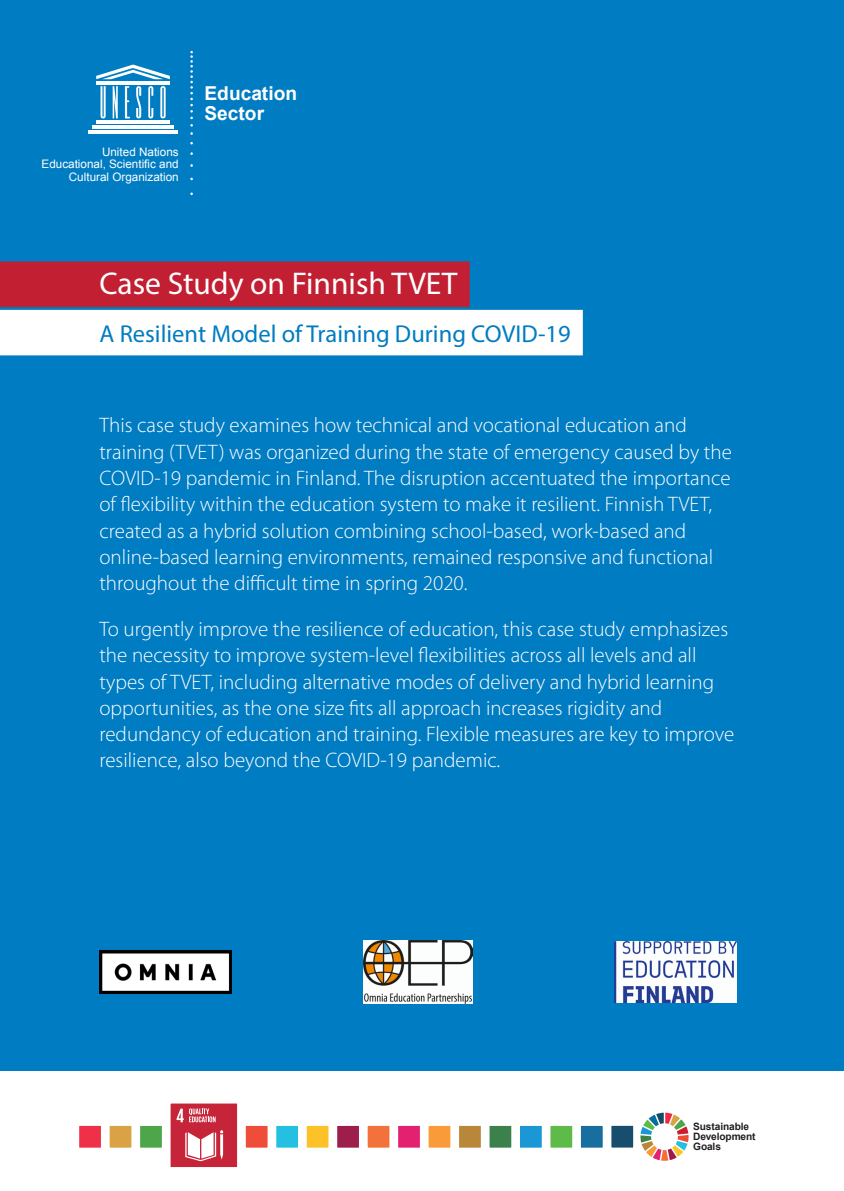
<style>
.page{position:relative;width:844px;height:1191px;background:#fff}
.page>*{position:absolute;margin:0;border:0;box-sizing:border-box;transform-origin:0 0}
.Main_Title_Right_Pag{font:31.5px "Myriad Pro";color:#fff}
.Main_Title_Right_Pag-2{font:24.5px "Myriad Pro";color:#007cc2}
.Heading_2{font:300 21px/26.2px "Myriad Pro";color:#fff}
.t1{font:700 19.07px/20.1px "Arial";color:#fff}
.t2{font:11.72px/12.8px "Arial";color:#fff;text-align:right}
.t3{font:700 10.15px/9.6px "Arial";letter-spacing:-.01em;color:#231f20}
</style>
<div class="page">
<div style="left:0;top:0;width:843px;height:1191px;background:#007cc2"></div>
<div style="left:0;top:261px;width:469px;height:46px;background:#c21f32"></div>
<div style="left:0;top:310px;width:582px;height:45px;background:#fff"></div>
<svg style="left:190px;top:51px;width:3px;height:84px"></svg>
<hr style="left:96px;top:120px;width:74px;height:3px;background:#fff">
<hr style="left:92px;top:125px;width:82px;height:3px;background:#fff">
<hr style="left:88px;top:131px;width:90px;height:3px;background:#fff">
<hr style="left:96px;top:81px;width:74px;height:3px;background:#fff">
<svg style="left:96px;top:65px;width:74px;height:14px"></svg>
<svg style="left:100px;top:86px;width:6px;height:32px"></svg>
<svg style="left:113px;top:86px;width:5px;height:32px"></svg>
<svg style="left:125px;top:86px;width:5px;height:32px"></svg>
<svg style="left:148px;top:86px;width:5px;height:32px"></svg>
<svg style="left:160px;top:86px;width:6px;height:32px"></svg>
<svg style="left:136px;top:86px;width:5px;height:32px"></svg>
<div style="left:0;top:1071px;width:843px;height:120px;background:#fff"></div>
<svg style="left:640px;top:1112px;width:49px;height:49px"></svg>
<div style="left:79px;top:1125px;width:22px;height:23px;background:#ee3148"></div>
<div style="left:78px;top:1124px;width:24px;height:24px;border:1px solid #fff"></div>
<div style="left:109px;top:1125px;width:23px;height:23px;background:#d8a245"></div>
<div style="left:108px;top:1124px;width:25px;height:24px;border:1px solid #fff"></div>
<div style="left:139px;top:1125px;width:23px;height:23px;background:#4da649"></div>
<div style="left:139px;top:1124px;width:24px;height:24px;border:1px solid #fff"></div>
<div style="left:245px;top:1125px;width:23px;height:23px;background:#ef4d39"></div>
<div style="left:244px;top:1124px;width:25px;height:24px;border:1px solid #fff"></div>
<div style="left:275px;top:1125px;width:23px;height:23px;background:#24c0e2"></div>
<div style="left:275px;top:1124px;width:24px;height:24px;border:1px solid #fff"></div>
<div style="left:306px;top:1125px;width:23px;height:23px;background:#fcc228"></div>
<div style="left:305px;top:1124px;width:24px;height:24px;border:1px solid #fff"></div>
<div style="left:336px;top:1125px;width:23px;height:23px;background:#9d1e4a"></div>
<div style="left:336px;top:1124px;width:24px;height:24px;border:1px solid #fff"></div>
<div style="left:367px;top:1125px;width:23px;height:23px;background:#f3713a"></div>
<div style="left:366px;top:1124px;width:24px;height:24px;border:1px solid #fff"></div>
<div style="left:397px;top:1125px;width:23px;height:23px;background:#e42071"></div>
<div style="left:397px;top:1124px;width:24px;height:24px;border:1px solid #fff"></div>
<div style="left:428px;top:1125px;width:23px;height:23px;background:#f89b38"></div>
<div style="left:427px;top:1124px;width:24px;height:24px;border:1px solid #fff"></div>
<div style="left:458px;top:1125px;width:23px;height:23px;background:#b98739"></div>
<div style="left:458px;top:1124px;width:24px;height:24px;border:1px solid #fff"></div>
<div style="left:489px;top:1125px;width:22px;height:23px;background:#3c814c"></div>
<div style="left:488px;top:1124px;width:24px;height:24px;border:1px solid #fff"></div>
<div style="left:519px;top:1125px;width:23px;height:23px;background:#1a97d5"></div>
<div style="left:518px;top:1124px;width:25px;height:24px;border:1px solid #fff"></div>
<div style="left:549px;top:1125px;width:23px;height:23px;background:#5ebb4a"></div>
<div style="left:549px;top:1124px;width:24px;height:24px;border:1px solid #fff"></div>
<div style="left:580px;top:1125px;width:23px;height:23px;background:#176e9f"></div>
<div style="left:579px;top:1124px;width:24px;height:24px;border:1px solid #fff"></div>
<div style="left:610px;top:1125px;width:23px;height:23px;background:#174d6d"></div>
<div style="left:610px;top:1124px;width:24px;height:24px;border:1px solid #fff"></div>
<svg style="left:170px;top:1103px;width:68px;height:64px"></svg>
<img style="left:363px;top:940px;width:110px;height:64px">
<img style="left:99px;top:951px;width:133px;height:42px">
<img style="left:614px;top:941px;width:122px;height:61px">
<p class="t2" style="left:42px;top:145px;width:139px">United Nations<br>Educational, Scientific and<br>Cultural Organization</p>
<p class="t1" style="left:204px;top:83px;width:94px">Education<br>Sector</p>
<p class="Main_Title_Right_Pag" style="left:99px;top:264px;width:359px">Case Study on Finnish TVET</p>
<p class="Main_Title_Right_Pag-2" style="left:99px;top:319px;width:472px">A Resilient Model of Training During COVID-19</p>
<p class="Heading_2" style="left:99px;top:412px;width:633px">This case study examines how technical and vocational education and training (TVET) was organized during the state of emergency caused by the COVID-19 pandemic in Finland. The disruption accentuated the importance of flexibility within the education system to make it resilient. Finnish TVET, created as a hybrid solution combining school-based, work-based and online-based learning environments, remained responsive and functional throughout the difficult time in spring 2020.</p>
<p class="Heading_2" style="left:99px;top:616px;width:636px">To urgently improve the resilience of education, this case study emphasizes the necessity to improve system-level flexibilities across all levels and all types of TVET, including alternative modes of delivery and hybrid learning opportunities, as the one size fits all approach increases rigidity and redundancy of education and training. Flexible measures are key to improve resilience, also beyond the COVID-19 pandemic.</p>
<p class="t3" style="left:693px;top:1122px;width:64px">Sustainable<br>Development<br>Goals</p>
</div>
